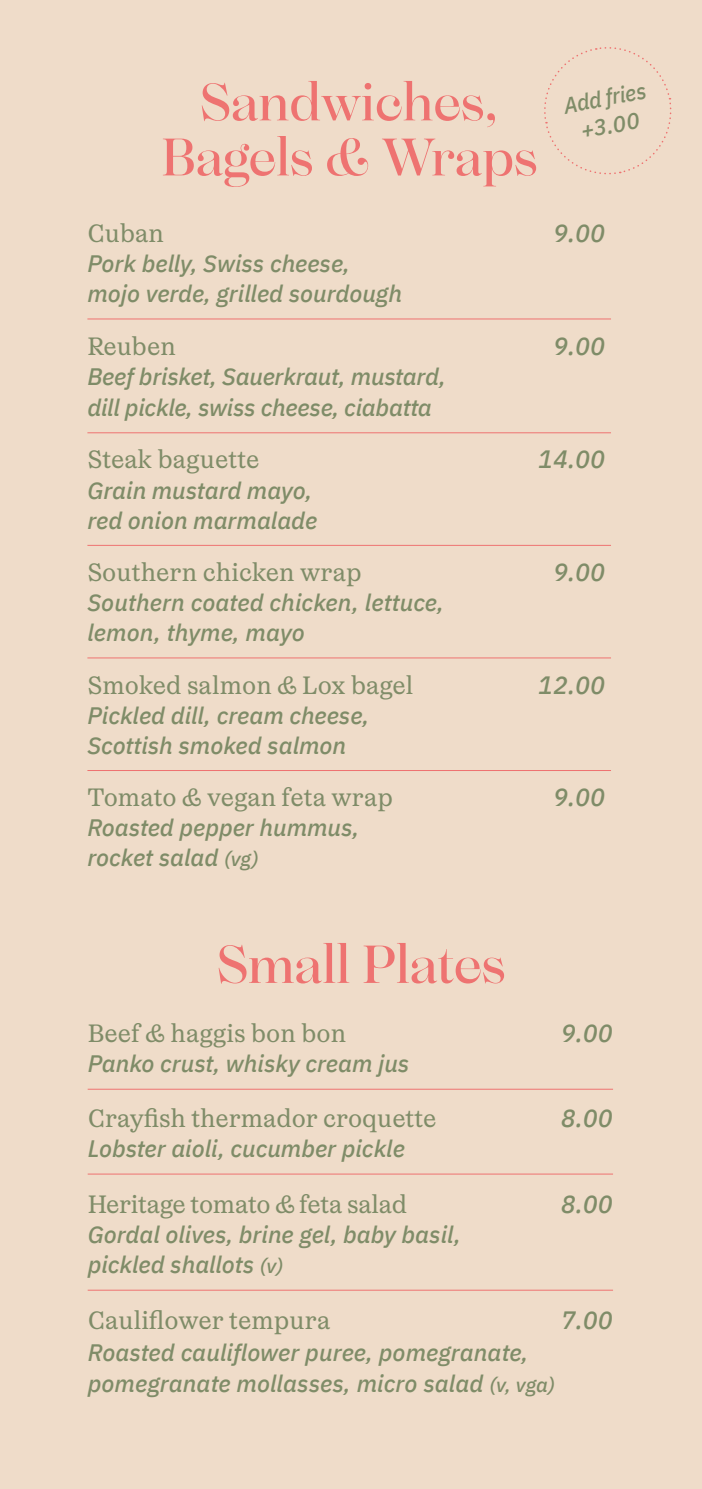
<style>
.page{position:relative;width:702px;height:1489px;background:#fff}
.page>*{position:absolute;margin:0;border:0;box-sizing:border-box;transform-origin:0 0}
.t1{font:53.25px "Oceanic";color:#ee7371}
.t2{font:52.5px/55px "Oceanic";color:#ee7371;text-align:center}
.t3{font:25px "Oceanic Text";letter-spacing:.005em;color:#7f8c68}
.t4{font:italic 500 25px "IBM Plex Sans";color:#7f8c68}
.t5{font:italic 500 23.75px/30px "IBM Plex Sans";color:#7f8c68}
.t6{font:italic 500 22.5px/28px "IBM Plex Sans";color:#7f8c68;text-align:center;scale:.95 1}
.s1{font-size:20px}
</style>
<div class="page">
<div style="left:0;top:0;width:702px;height:1488px;background:#efdcc9"></div>
<hr style="left:87px;top:318px;width:524px;height:1px;background:#ee7371">
<hr style="left:87px;top:432px;width:524px;height:1px;background:#ee7371">
<hr style="left:87px;top:545px;width:524px;height:1px;background:#ee7371">
<hr style="left:87px;top:657px;width:524px;height:1px;background:#ee7371">
<hr style="left:87px;top:770px;width:524px;height:1px;background:#ee7371">
<hr style="left:88px;top:1088px;width:525px;height:1px;background:#ee7371">
<hr style="left:88px;top:1173px;width:525px;height:1px;background:#ee7371">
<hr style="left:88px;top:1289px;width:525px;height:1px;background:#ee7371">
<svg style="left:544px;top:47px;width:128px;height:128px"></svg>
<h2 class="t2" style="left:161px;top:74px;width:377px">Sandwiches,<br>Bagels &amp; Wraps</h2>
<p class="t3" style="left:87px;top:218px;width:78px">Cuban</p>
<p class="t4" style="left:553px;top:214px;width:54px">9.00</p>
<p class="t5" style="left:87px;top:247px;width:316px">Pork belly, Swiss cheese, mojo verde, grilled sourdough</p>
<p class="t3" style="left:87px;top:331px;width:90px">Reuben</p>
<p class="t4" style="left:553px;top:326px;width:54px">9.00</p>
<p class="t5" style="left:87px;top:358px;width:360px;line-height:31.2px">Beef brisket, Sauerkraut, mustard, dill pickle, swiss cheese, ciabatta</p>
<p class="t3" style="left:87px;top:444px;width:173px">Steak baguette</p>
<p class="t4" style="left:538px;top:440px;width:69px">14.00</p>
<p class="t5" style="left:87px;top:473px;width:231px">Grain mustard mayo, red onion marmalade</p>
<p class="t3" style="left:87px;top:557px;width:276px">Southern chicken wrap</p>
<p class="t4" style="left:553px;top:552px;width:54px">9.00</p>
<p class="t5" style="left:87px;top:585px;width:358px">Southern coated chicken, lettuce, lemon, thyme, mayo</p>
<p class="t3" style="left:87px;top:669px;width:327px">Smoked salmon &amp; Lox bagel</p>
<p class="t4" style="left:538px;top:665px;width:69px">12.00</p>
<p class="t5" style="left:87px;top:698px;width:283px">Pickled dill, cream cheese,<br>Scottish smoked salmon</p>
<p class="t3" style="left:87px;top:782px;width:307px">Tomato &amp; vegan feta wrap</p>
<p class="t4" style="left:553px;top:777px;width:54px">9.00</p>
<p class="t5" style="left:87px;top:810px;width:273px">Roasted pepper hummus, rocket salad <span class="s1">(vg)</span></p>
<p class="t6" style="left:560px;top:90px;width:90px;rotate:-11deg">Add fries +3.00</p>
<h1 class="t1" style="left:216px;top:931px;width:290px">Small Plates</h1>
<p class="t3" style="left:88px;top:1018px;width:260px">Beef &amp; haggis bon bon</p>
<p class="t4" style="left:560px;top:1013px;width:54px">9.00</p>
<p class="t5" style="left:88px;top:1046px;width:323px">Panko crust, whisky cream jus</p>
<p class="t3" style="left:88px;top:1103px;width:350px">Crayfish thermador croquette</p>
<p class="t4" style="left:560px;top:1098px;width:54px">8.00</p>
<p class="t5" style="left:88px;top:1131px;width:319px">Lobster aioli, cucumber pickle</p>
<p class="t3" style="left:88px;top:1189px;width:321px">Heritage tomato &amp; feta salad</p>
<p class="t4" style="left:560px;top:1184px;width:54px">8.00</p>
<p class="t5" style="left:88px;top:1217px;width:374px">Gordal olives, brine gel, baby basil, pickled shallots <span class="s1">(v)</span></p>
<p class="t3" style="left:88px;top:1305px;width:244px">Cauliflower tempura</p>
<p class="t4" style="left:560px;top:1300px;width:54px">7.00</p>
<p class="t5" style="left:88px;top:1334px;width:468px;line-height:31.2px">Roasted cauliflower puree, pomegranate, pomegranate mollasses, micro salad <span class="s1">(v, vga)</span></p>
</div>
